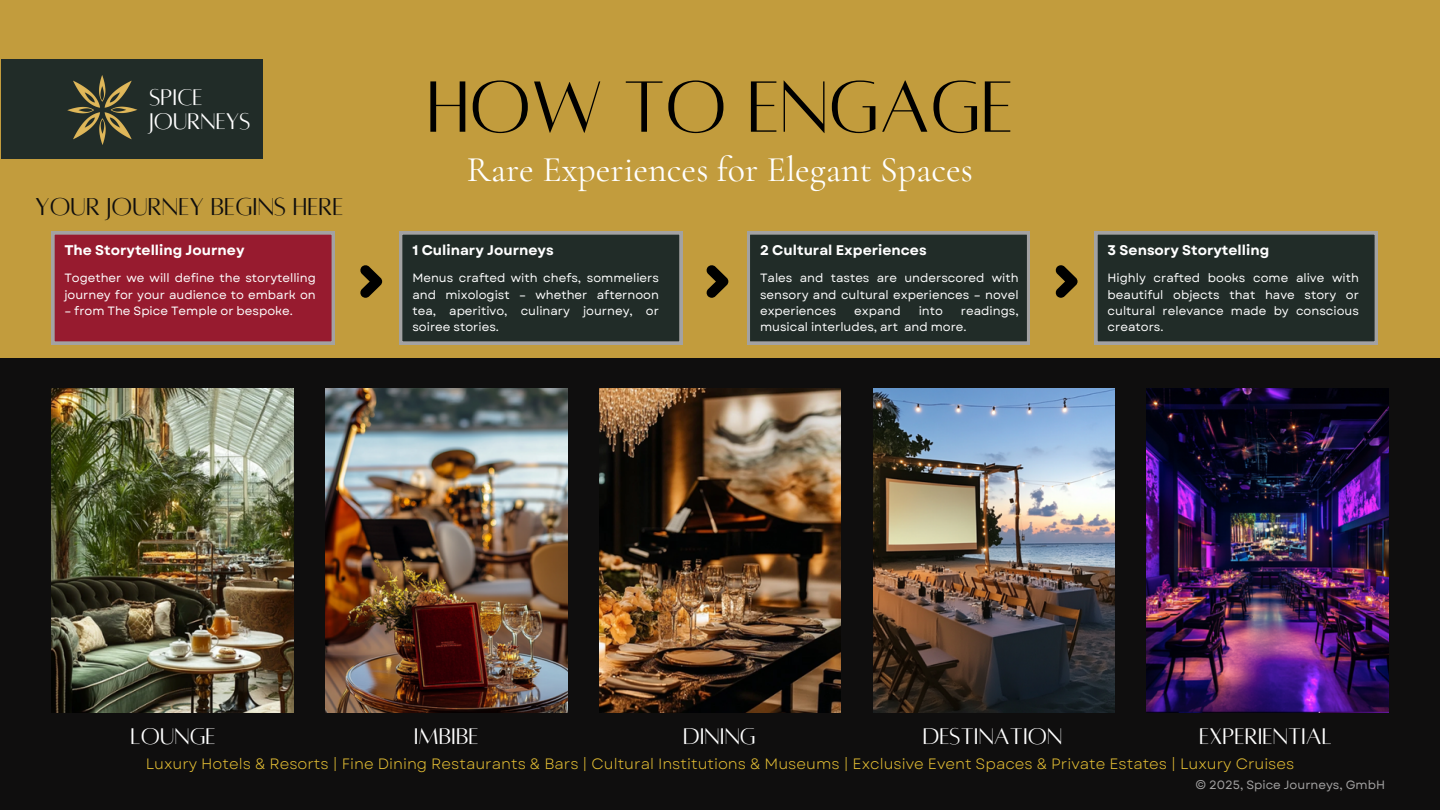
<style>
.page{position:relative;width:1440px;height:810px;background:#c29c3d}
.page>*{position:absolute;margin:0;border:0;box-sizing:border-box;transform-origin:0 0}
.t1{font:80px "Alta regular";color:#000}
.t2{font:36px "Cormorant Garamond";color:#fff}
.t3{font:27px "Alta regular";color:#0f0e0e}
.t4{font:25px/24px "Alta regular";color:#fff}
.t5{font:15px "Garet";color:#e4be34}
.t6{font:700 14px "Garet";color:#fff}
.t7{font:12px/16.3px "Garet";color:#fff;text-align:justify}
.t8{font:12px "Garet";color:#a3a2a2}
</style>
<div class="page">
<div style="left:0;top:358px;width:1440px;height:452px;background:#0f0e0e"></div>
<img style="left:325px;top:389px;width:242px;height:324px">
<img style="left:52px;top:389px;width:241px;height:324px">
<img style="left:599px;top:389px;width:242px;height:324px">
<img style="left:873px;top:389px;width:242px;height:324px">
<img style="left:1147px;top:389px;width:242px;height:324px">
<div style="left:1px;top:59px;width:262px;height:100px;background:#212c28"></div>
<img style="left:67px;top:75px;width:71px;height:70px">
<svg style="left:52px;top:232px;width:282px;height:112px;background:#972336"></svg>
<svg style="left:399px;top:232px;width:283px;height:112px;background:#293430"></svg>
<svg style="left:360px;top:265px;width:22px;height:33px"></svg>
<svg style="left:1055px;top:265px;width:23px;height:33px"></svg>
<svg style="left:747px;top:232px;width:283px;height:112px;background:#293430"></svg>
<svg style="left:1095px;top:232px;width:282px;height:112px;background:#29332f"></svg>
<svg style="left:706px;top:265px;width:22px;height:33px"></svg>
<p class="t4" style="left:149px;top:86px;width:103px">SPICE<br>JOURNEYS</p>
<h4 class="t1" style="left:427px;top:68px;width:589px">HOW TO ENGAGE</h4>
<p class="t3" style="left:35px;top:193px;width:310px">YOUR JOURNEY BEGINS HERE</p>
<p class="t6" style="left:64px;top:240px;width:182px">The Storytelling Journey</p>
<p class="t7" style="left:64px;top:270px;width:253px">Together we will define the storytelling journey for your audience to embark on</p>
<p class="t7" style="left:64px;top:303px;width:230px">– from The Spice Temple or bespoke.</p>
<h3 class="t2" style="left:467px;top:148px;width:508px">Rare Experiences for Elegant Spaces</h3>
<h4 class="t6" style="left:412px;top:240px;width:143px">1 Culinary Journeys</h4>
<p class="t7" style="left:412px;top:270px;width:248px">Menus crafted with chefs, sommeliers and mixologist – whether afternoon tea, aperitivo, culinary journey, or soiree stories.</p>
<p class="t6" style="left:760px;top:240px;width:168px">2 Cultural Experiences</p>
<p class="t7" style="left:760px;top:270px;width:260px">Tales and tastes are underscored with sensory and cultural experiences – novel experiences</p>
<p class="t7" style="left:760px;top:303px;width:260px;text-indent:201px">readings, musical interludes, art and more.</p>
<p class="t7" style="left:854px;top:303px;width:48px">expand</p>
<p class="t7" style="left:919px;top:303px;width:26px">into</p>
<p class="t6" style="left:1108px;top:240px;width:163px">3 Sensory Storytelling</p>
<p class="t7" style="left:1108px;top:270px;width:253px">Highly crafted books come alive with beautiful objects that have story or cultural relevance made by conscious creators.</p>
<h4 class="t4" style="left:131px;top:725px;width:87px">LOUNGE</h4>
<p class="t4" style="left:414px;top:725px;width:66px">IMBIBE</p>
<p class="t4" style="left:683px;top:725px;width:74px">DINING</p>
<h4 class="t4" style="left:923px;top:725px;width:141px">DESTINATION</h4>
<p class="t4" style="left:1199px;top:725px;width:134px">EXPERIENTIAL</p>
<h3 class="t5" style="left:146px;top:753px;width:1150px">Luxury Hotels &amp; Resorts | Fine Dining Restaurants &amp; Bars | Cultural Institutions &amp; Museums | Exclusive Event Spaces &amp; Private Estates | Luxury Cruises</h3>
<h3 class="t8" style="left:1195px;top:776px;width:191px">© 2025, Spice Journeys, GmbH</h3>
</div>
